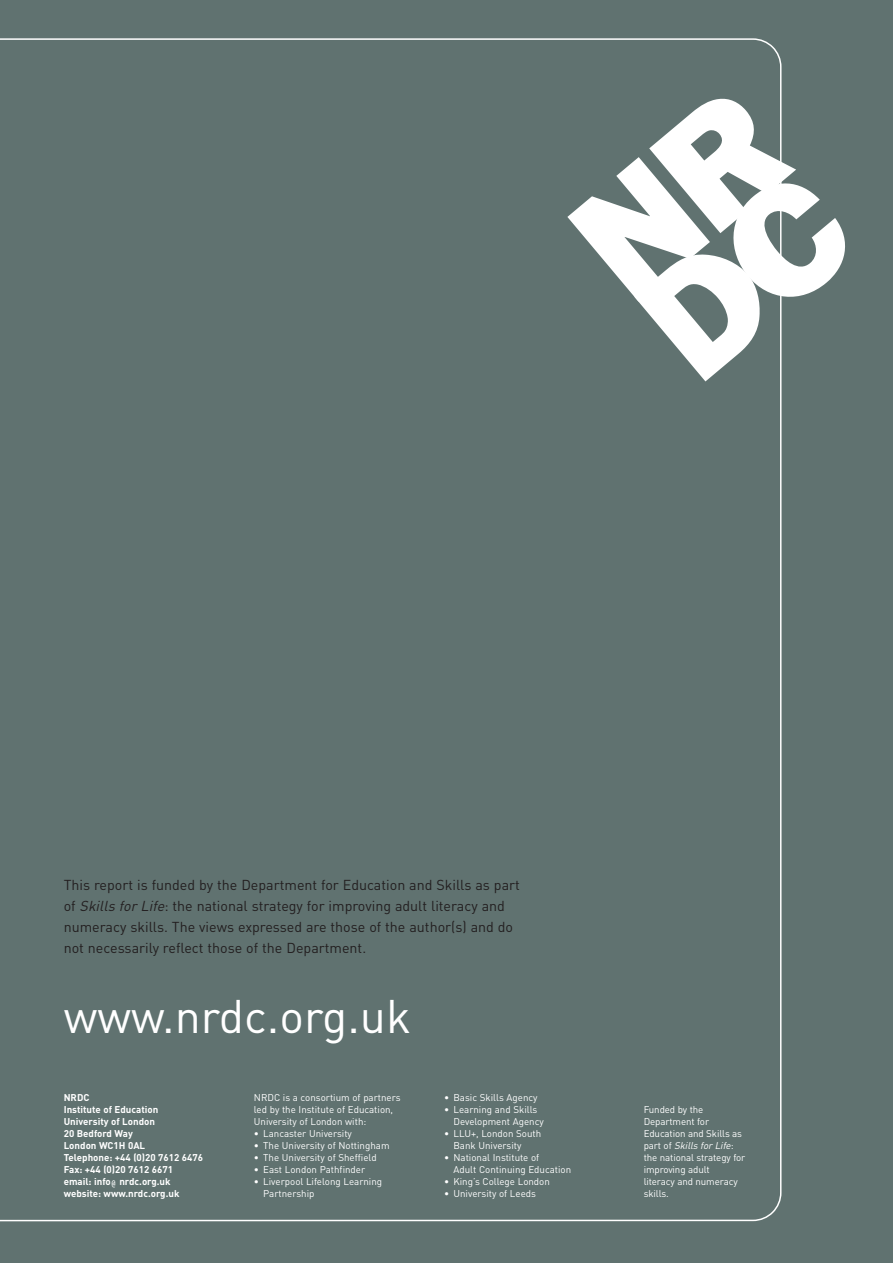
<style>
.page{position:relative;width:893px;height:1263px;background:#607270}
.page>*{position:absolute;margin:0;border:0;box-sizing:border-box;transform-origin:0 0}
.t1{font:46.5px "DIN";color:#fff}
.t2{font:14.25px/21px "DIN";color:#231f20}
.t3{font:9.75px/12px "DIN";color:#fff}
.t4{font:700 9.75px/12px "DIN";color:#fff}
.s1{font-style:italic}
.s2{font-family:"Courier";font-weight:400}
</style>
<div class="page">
<svg style="left:567px;top:38px;width:278px;height:1183px"></svg>
<p class="t2" style="left:64px;top:877px;width:458px">This report is funded by the Department for Education and Skills as part of <span class="s1">Skills for Life</span>: the national strategy for improving adult literacy and numeracy skills. The views expressed are those of the author(s) and do not necessarily reflect those of the Department.</p>
<h1 class="t1" style="left:64px;top:1000px;width:349px">www.nrdc.org.uk</h1>
<p class="t4" style="left:64px;top:1093px;width:141px">NRDC<br>Institute of Education<br>University of London<br>20 Bedford Way<br>London WC1H 0AL<br>Telephone: +44 (0)20 7612 6476<br>Fax: +44 (0)20 7612 6671 email: info<span class="s2">@</span> nrdc.org.uk website: www.nrdc.org.uk</p>
<p class="t3" style="left:254px;top:1093px;width:148px">NRDC is a consortium of partners led by the Institute of Education,<br>University of London with:</p>
<p class="t3" style="left:254px;top:1129px;width:100px">• Lancaster University</p>
<p class="t3" style="left:254px;top:1141px;width:137px">• The University of Nottingham</p>
<p class="t3" style="left:254px;top:1153px;width:124px">• The University of Sheffield</p>
<p class="t3" style="left:254px;top:1165px;width:113px">• East London Pathfinder</p>
<p class="t3" style="left:263px;top:1177px;width:120px;text-indent:-9px">• Liverpool Lifelong Learning<br>Partnership</p>
<p class="t3" style="left:444px;top:1093px;width:95px">• Basic Skills Agency</p>
<p class="t3" style="left:453px;top:1105px;width:92px;text-indent:-9px">• Learning and Skills<br>Development Agency</p>
<p class="t3" style="left:453px;top:1129px;width:89px;text-indent:-9px">• LLU+, London South<br>Bank University</p>
<p class="t3" style="left:453px;top:1153px;width:119px;text-indent:-9px">• National Institute of<br>Adult Continuing Education</p>
<p class="t3" style="left:444px;top:1177px;width:107px">• King’s College London</p>
<p class="t3" style="left:444px;top:1189px;width:93px">• University of Leeds</p>
<p class="t3" style="left:644px;top:1105px;width:103px">Funded by the<br>Department for<br>Education and Skills as p a r t o f <span class="s1">Skills for Life</span>: the national strategy for improving adult<br>literacy and numeracy skills.</p>
</div>
